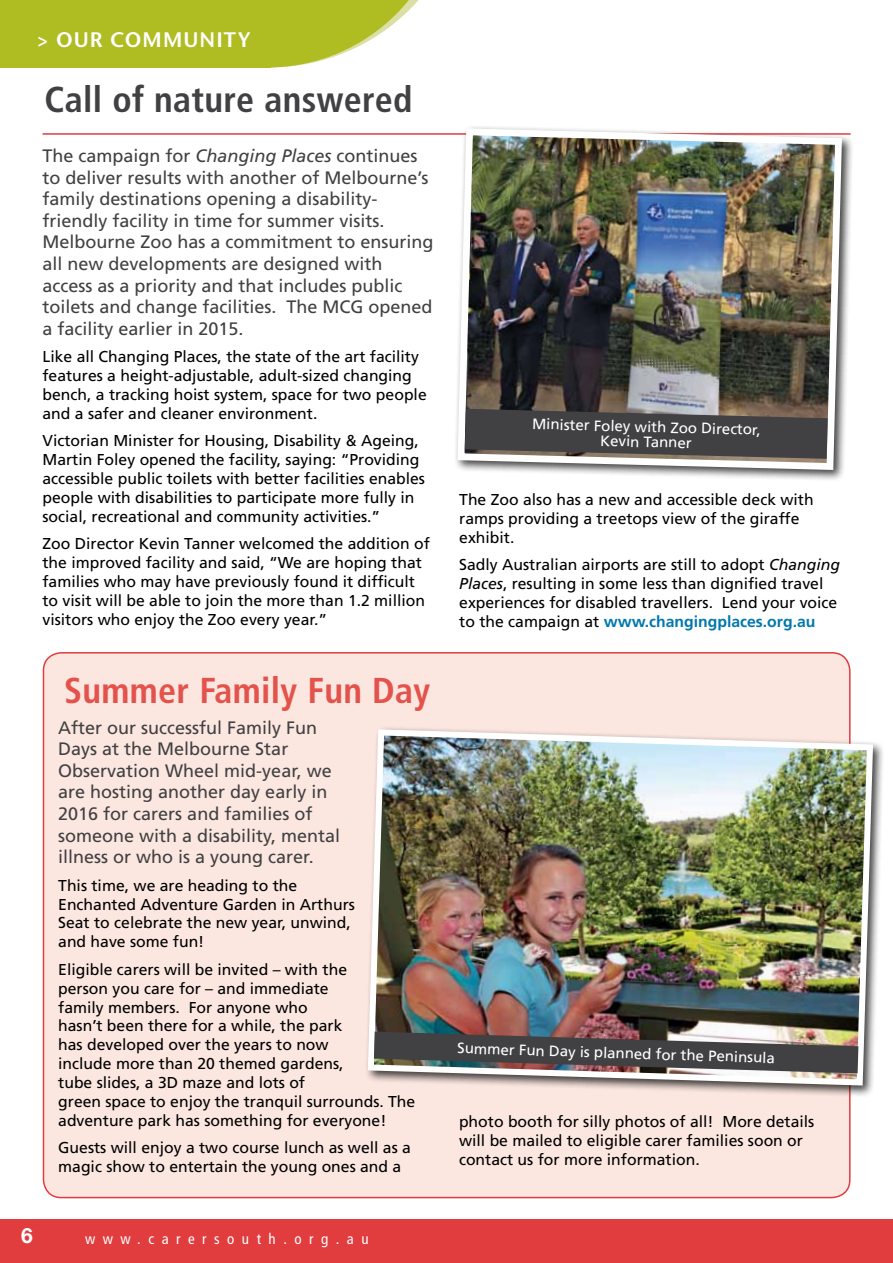
<style>
.page{position:relative;width:893px;height:1263px;background:#fff}
.page>*{position:absolute;margin:0;border:0;box-sizing:border-box;transform-origin:0 0}
.t1{font:700 condensed 36px "Frutiger LT Std";letter-spacing:.01em;color:#414042}
.t2{font:700 condensed 36px "Frutiger LT Std";letter-spacing:.01em;color:#e3534c}
.t3{font:21px "Stone Sans SCITC Semi";letter-spacing:.05em;color:#fff}
.t4{font:700 21px "Helvetica Neue LT Std";color:#fff}
.t5{font:18px/21.6px "Frutiger LT Std";color:#414042}
.t6{font:15.75px/18.9px "Frutiger LT Std";color:#000}
.t7{font:15px/15px "Frutiger LT Std";color:#fff;text-align:center}
.t8{font:condensed 15px "Frutiger LT Std";letter-spacing:.5em;color:#fff}
.s1{font-style:italic}
.s2{font-weight:700;color:#0078ae}
</style>
<div class="page">
<div style="left:43px;top:653px;width:807px;height:544px;background:#fbe7e0;border-radius:18px"></div>
<svg style="left:270px;top:0;width:149px;height:68px"></svg>
<div style="left:0;top:0;width:270px;height:68px;background:#afbc22"></div>
<hr style="left:43px;top:133px;width:808px;height:2px;background:#e13c3e">
<div style="left:0;top:1219px;width:893px;height:44px;background:#e13c3e"></div>
<div style="left:454px;top:125px;width:400px;height:357px;background:#000;opacity:.75"></div>
<img style="left:454px;top:125px;width:391px;height:348px">
<div style="left:364px;top:726px;width:521px;height:371px;background:#000;opacity:.75"></div>
<img style="left:365px;top:726px;width:511px;height:362px">
<svg style="left:465px;top:409px;width:363px;height:50px;background:#524e4e"></svg>
<img style="left:374px;top:1031px;width:484px;height:42px">
<h2 class="t3" style="left:36px;top:27px;width:215px">&gt; OUR COMMUNITY</h2>
<h1 class="t1" style="left:44px;top:78px;width:370px">Call of nature answered</h1>
<p class="t5" style="left:43px;top:145px;width:393px">The campaign for <span class="s1">Changing Places</span> continues to deliver results with another of Melbourne’s family destinations opening a disability&shy;friendly facility in time for summer visits.<br>Melbourne Zoo has a commitment to ensuring all new developments are designed with access as a priority and that includes public toilets and change facilities. The MCG opened a facility earlier in 2015.</p>
<p class="t6" style="left:43px;top:347px;width:386px">Like all Changing Places, the state of the art facility features a height-adjustable, adult-sized changing bench, a tracking hoist system, space for two people and a safer and cleaner environment.</p>
<p class="t6" style="left:43px;top:431px;width:384px">Victorian Minister for Housing, Disability &amp; Ageing, Martin Foley opened the facility, saying: “Providing accessible public toilets with better facilities enables people with disabilities to participate more fully in social, recreational and community activities.”</p>
<p class="t6" style="left:43px;top:534px;width:389px">Zoo Director Kevin Tanner welcomed the addition of the improved facility and said, “We are hoping that families who may have previously found it difficult to visit will be able to join the more than 1.2 million visitors who enjoy the Zoo every year.”</p>
<h1 class="t2" style="left:64px;top:669px;width:368px">Summer Family Fun Day</h1>
<p class="t5" style="left:58px;top:717px;width:283px">After our successful Family Fun<br>Days at the Melbourne Star<br>Observation Wheel mid-year, we are hosting another day early in<br>2016 for carers and families of someone with a disability, mental illness or who is a young carer.</p>
<p class="t6" style="left:58px;top:876px;width:298px">This time, we are heading to the<br>Enchanted Adventure Garden in Arthurs<br>Seat to celebrate the new year, unwind, and have some fun!</p>
<p class="t6" style="left:58px;top:960px;width:359px">Eligible carers will be invited – with the<br>person you care for – and immediate<br>family members. For anyone who<br>hasn’t been there for a while, the park<br>has developed over the years to now<br>include more than 20 themed gardens,<br>tube slides, a 3D maze and lots of<br>green space to enjoy the tranquil surrounds. The adventure park has something for everyone!</p>
<p class="t6" style="left:58px;top:1138px;width:354px">Guests will enjoy a two course lunch as well as a magic show to entertain the young ones and a</p>
<h2 class="t4" style="left:21px;top:1222px;width:13px">6</h2>
<p class="t8" style="left:85px;top:1230px;width:285px">www.carersouth.org.au</p>
<p class="t7" style="left:532px;top:415px;width:230px;rotate:2deg">Minister Foley with Zoo Director,<br>Kevin Tanner</p>
<p class="t6" style="left:459px;top:490px;width:356px">The Zoo also has a new and accessible deck with ramps providing a treetops view of the giraffe exhibit.</p>
<p class="t6" style="left:459px;top:555px;width:382px">Sadly Australian airports are still to adopt <span class="s1">Changing Places</span>, resulting in some less than dignified travel experiences for disabled travellers. Lend your voice to the campaign at <span class="s2">www.changingplaces.org.au</span></p>
<p class="t7" style="left:458px;top:1040px;width:319px;rotate:2deg">Summer Fun Day is planned for the Peninsula</p>
<p class="t6" style="left:459px;top:1112px;width:357px">photo booth for silly photos of all! More details will be mailed to eligible carer families soon or contact us for more information.</p>
</div>
